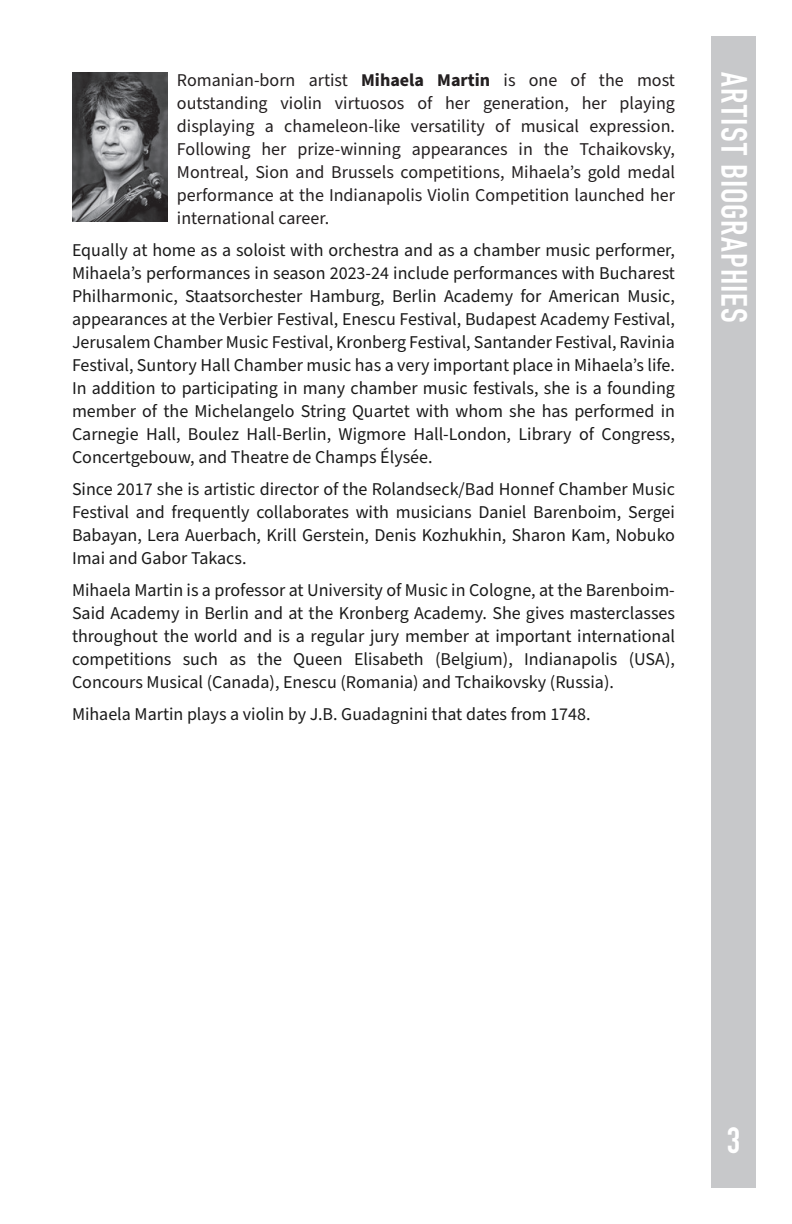
<style>
.page{position:relative;width:792px;height:1224px;background:#fff}
.page>*{position:absolute;margin:0;border:0;box-sizing:border-box;transform-origin:0 0}
.Headings{font:700 36px "DIN Condensed";letter-spacing:.025em;color:#fff}
.t1{font:18px/23px "Source Sans Pro";color:#1a1a1a;text-align:justify}
.t2{font:18px/23px "Source Sans Pro";color:#231f20;text-align:justify}
.s1{font-weight:700}
</style>
<div class="page">
<div style="left:711px;top:36px;width:45px;height:1152px;background:#c7c8ca"></div>
<img style="left:72px;top:72px;width:96px;height:149px">
<p class="t2" style="left:177px;top:70px;width:500px">Romanian-born artist <span class="s1">Mihaela Martin</span> is one of the most outstanding violin virtuosos of her generation, her playing displaying a chameleon-like versatility of musical expression.<br>Following her prize-winning appearances in the Tchaikovsky, Montreal, Sion and Brussels competitions, Mihaela’s gold medal performance at the Indianapolis Violin Competition launched her international career.</p>
<p class="t1" style="left:72px;top:240px;width:605px">Equally at home as a soloist with orchestra and as a chamber music performer, Mihaela’s performances in season 2023-24 include performances with Bucharest Philharmonic, Staatsorchester Hamburg, Berlin Academy for American Music, appearances at the Verbier Festival, Enescu Festival, Budapest Academy Festival, Jerusalem Chamber Music Festival, Kronberg Festival, Santander Festival, Ravinia Festival, Suntory Hall Chamber music has a very important place in Mihaela’s life.<br>In addition to participating in many chamber music festivals, she is a founding member of the Michelangelo String Quartet with whom she has performed in Carnegie Hall, Boulez Hall-Berlin, Wigmore Hall-London, Library of Congress, Concertgebouw, and Theatre de Champs Élysée.</p>
<p class="t1" style="left:72px;top:479px;width:605px">Since 2017 she is artistic director of the Rolandseck/Bad Honnef Chamber Music Festival and frequently collaborates with musicians Daniel Barenboim, Sergei Babayan, Lera Auerbach, Krill Gerstein, Denis Kozhukhin, Sharon Kam, Nobuko Imai and Gabor Takacs.</p>
<p class="t1" style="left:72px;top:580px;width:605px">Mihaela Martin is a professor at University of Music in Cologne, at the Barenboim-Said Academy in Berlin and at the Kronberg Academy. She gives masterclasses throughout the world and is a regular jury member at important international competitions such as the Queen Elisabeth (Belgium), Indianapolis (USA), Concours Musical (Canada), Enescu (Romania) and Tchaikovsky (Russia).</p>
<p class="t1" style="left:72px;top:704px;width:520px">Mihaela Martin plays a violin by J.B. Guadagnini that dates from 1748.</p>
<p class="Headings" style="left:758px;top:72px;width:252px;rotate:90deg">ARTIST BIOGRAPHIES</p>
<h1 class="Headings" style="left:727px;top:1116px;width:15px">3</h1>
</div>
